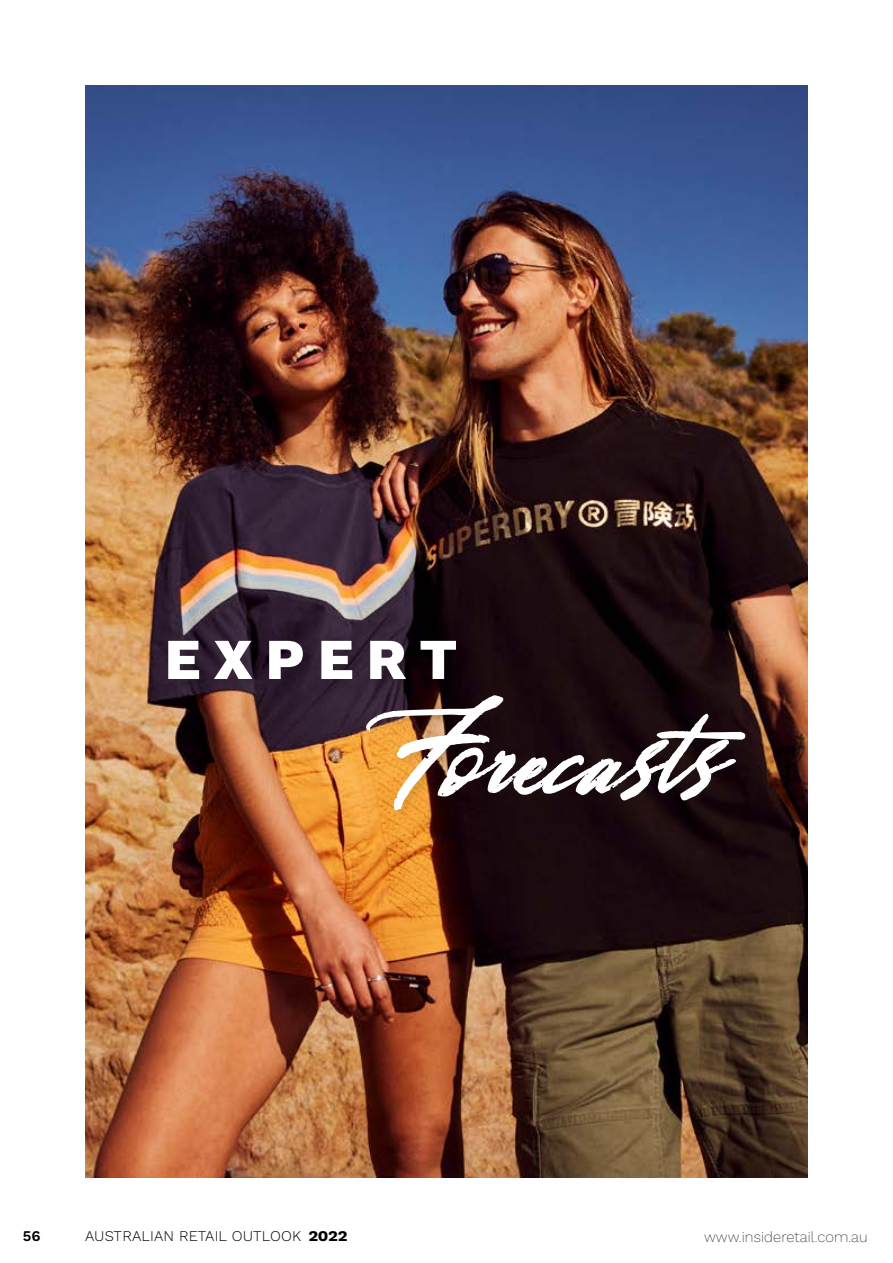
<style>
.page{position:relative;width:893px;height:1263px;background:#fff}
.page>*{position:absolute;margin:0;border:0;box-sizing:border-box;transform-origin:0 0}
.t1{font:150px "Hollywood Festival";color:#fff}
.t2{font:300 14.85px "Work Sans";letter-spacing:.01em;color:#000}
.t3{font:200 14.85px "Work Sans";letter-spacing:.01em;color:#000}
.t4{font:600 14.85px "Work Sans";color:#000}
.s1{font-weight:700}
</style>
<div class="page">
<img style="left:85px;top:85px;width:723px;height:1093px">
<div style="left:170px;top:643px;width:305px;height:55px;background:#000;opacity:.1"></div>
<svg style="left:168px;top:641px;width:288px;height:38px"></svg>
<div style="left:361px;top:690px;width:397px;height:132px;background:#312f27;opacity:.15"></div>
<h1 class="t1" style="left:362px;top:680px;width:367px">Forecasts</h1>
<p class="t4" style="left:23px;top:1227px;width:19px">56</p>
<p class="t2" style="left:85px;top:1227px;width:264px">AUSTRALIAN RETAIL OUTLOOK <span class="s1">2022</span></p>
<p class="t3" style="left:704px;top:1228px;width:165px">www.insideretail.com.au</p>
</div>
